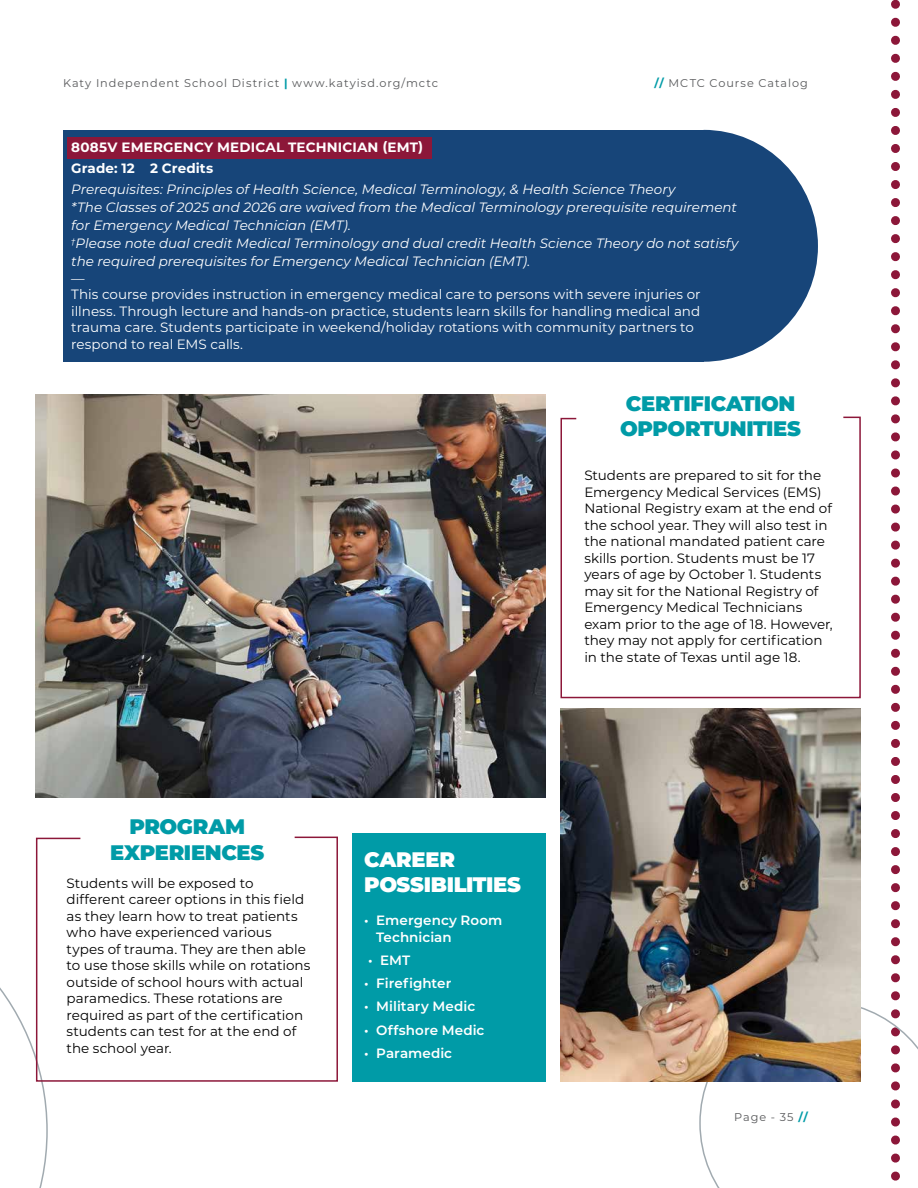
<style>
.page{position:relative;width:918px;height:1188px;background:#fff}
.page>*{position:absolute;margin:0;border:0;box-sizing:border-box;transform-origin:0 0}
.t1{font:900 21px/25.2px "Montserrat";letter-spacing:-.02em;color:#009ba7;text-align:center}
.t2{font:900 21px/25.2px "Montserrat";letter-spacing:-.015em;color:#fff}
.t3{font:13.5px/16.5px "Montserrat";color:#000}
.t4{font:italic 13.5px/18px "Montserrat";color:#fff}
.t5{font:13.5px/16.5px "Montserrat";color:#fff}
.t6{font:600 13.5px/16.5px "Montserrat";letter-spacing:.005em;color:#fff}
.t7{font:700 13.5px/21px "Montserrat";letter-spacing:.015em;color:#fff}
.t8{font:11.25px "Montserrat";letter-spacing:.085em;color:#58595b}
.s1{font-weight:700;color:#009ba7}
</style>
<div class="page">
<svg style="left:0;top:987px;width:48px;height:201px"></svg>
<img style="left:561px;top:709px;width:138px;height:373px">
<div style="left:63px;top:130px;width:641px;height:232px;background:#174579"></div>
<svg style="left:699px;top:0;width:219px;height:1188px"></svg>
<div style="left:68px;top:137px;width:364px;height:22px;background:#8c1739"></div>
<svg style="left:35px;top:836px;width:303px;height:246px"></svg>
<svg style="left:560px;top:416px;width:302px;height:283px"></svg>
<div style="left:353px;top:833px;width:193px;height:249px;background:#009ba7"></div>
<img style="left:36px;top:395px;width:510px;height:402px">
<p class="t8" style="left:63px;top:75px;width:376px">Katy Independent School District <span class="s1">|</span> www.katyisd.org/mctc</p>
<p class="t8" style="left:655px;top:75px;width:155px"><span class="s1">//</span> MCTC Course Catalog</p>
<p class="t7" style="left:71px;top:136px;width:354px">8085V EMERGENCY MEDICAL TECHNICIAN (EMT)<br>Grade: 12 2 Credits</p>
<p class="t4" style="left:71px;top:180px;width:669px">Prerequisites: Principles of Health Science, Medical Terminology, &amp; Health Science Theory<br>*The Classes of 2025 and 2026 are waived from the Medical Terminology prerequisite requirement for Emergency Medical Technician (EMT).<br><sup>†</sup>Please note dual credit Medical Terminology and dual credit Health Science Theory do not satisfy the required prerequisites for Emergency Medical Technician (EMT).</p>
<p class="t5" style="left:71px;top:269px;width:631px">―<br>This course provides instruction in emergency medical care to persons with severe injuries or illness. Through lecture and hands-on practice, students learn skills for handling medical and trauma care. Students participate in weekend/holiday rotations with community partners to respond to real EMS calls.</p>
<h1 class="t1" style="left:110px;top:813px;width:156px">PROGRAM<br>EXPERIENCES</h1>
<p class="t3" style="left:67px;top:874px;width:245px">Students will be exposed to different career options in this field as they learn how to treat patients who have experienced various types of trauma. They are then able to use those skills while on rotations outside of school hours with actual paramedics. These rotations are required as part of the certification students can test for at the end of the school year.</p>
<h1 class="t2" style="left:364px;top:846px;width:158px">CAREER<br>POSSIBILITIES</h1>
<p class="t6" style="left:376px;top:912px;width:128px;text-indent:-12px">• Emergency Room<br>Technician</p>
<p class="t6" style="left:368px;top:951px;width:44px">• EMT</p>
<p class="t6" style="left:364px;top:975px;width:89px">• Firefighter</p>
<p class="t6" style="left:364px;top:998px;width:112px">• Military Medic</p>
<p class="t6" style="left:364px;top:1021px;width:122px">• Offshore Medic</p>
<p class="t6" style="left:364px;top:1044px;width:89px">• Paramedic</p>
<h1 class="t1" style="left:620px;top:390px;width:182px;text-align:left">CERTIFICATION<br>OPPORTUNITIES</h1>
<p class="t3" style="left:584px;top:467px;width:250px">Students are prepared to sit for the Emergency Medical Services (EMS)<br>National Registry exam at the end of the school year. They will also test in the national mandated patient care skills portion. Students must be 17 years of age by October 1. Students may sit for the National Registry of Emergency Medical Technicians exam prior to the age of 18. However, they may not apply for certification in the state of Texas until age 18.</p>
<p class="t8" style="left:734px;top:1110px;width:75px">Page - 35 <span class="s1">//</span></p>
</div>
